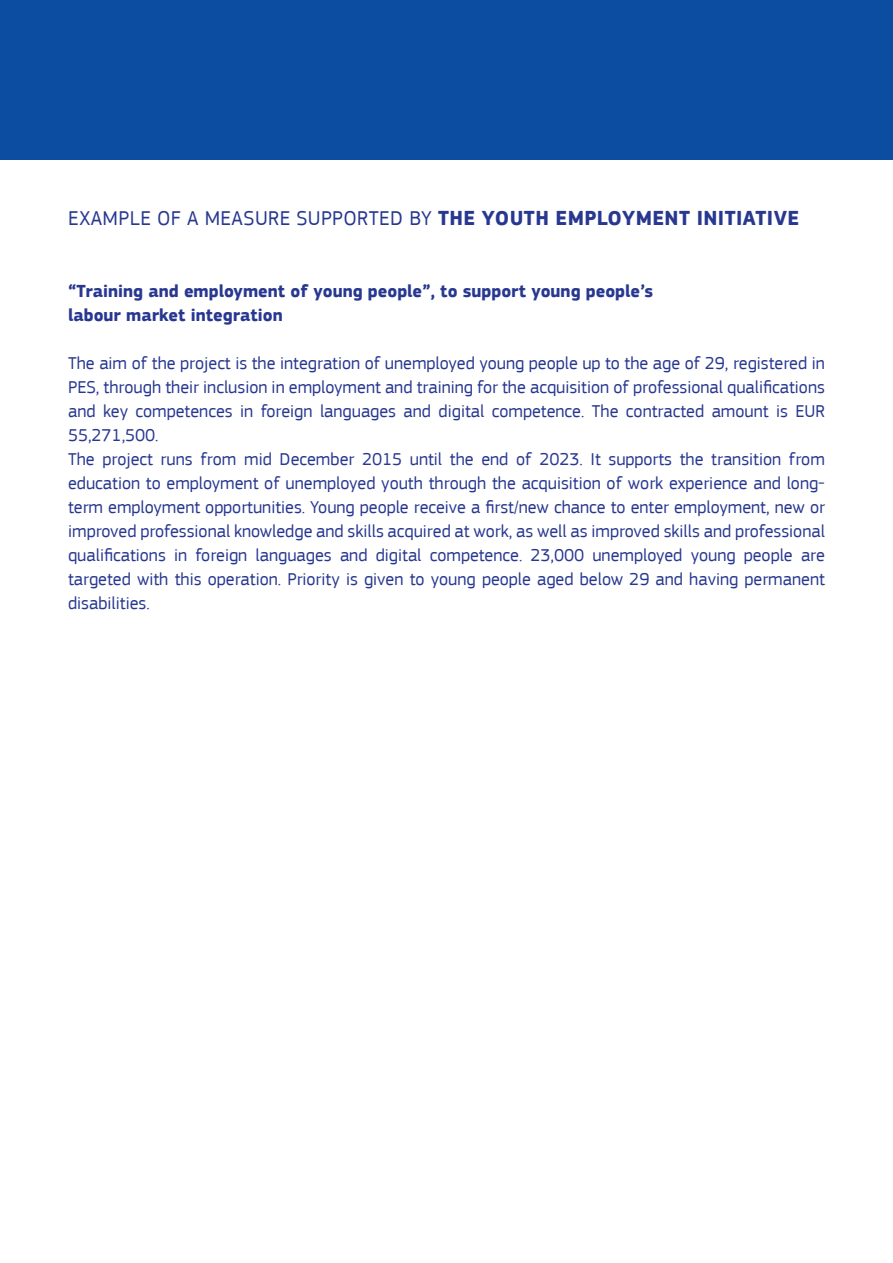
<style>
.page{position:relative;width:893px;height:1263px;background:#fff}
.page>*{position:absolute;margin:0;border:0;box-sizing:border-box;transform-origin:0 0}
.t1{font:21px "EC Square Sans Pro";letter-spacing:.02em;color:#283890}
.t2{font:18px/24px "EC Square Sans Pro";color:#283890}
.t3{font:700 18px/24px "EC Square Sans Pro";color:#283890}
.s1{font-weight:700}
</style>
<div class="page">
<div style="left:0;top:0;width:893px;height:160px;background:#0d4da1"></div>
<p class="t1" style="left:68px;top:205px;width:732px">EXAMPLE OF A MEASURE SUPPORTED BY <span class="s1">THE YOUTH EMPLOYMENT INITIATIVE</span></p>
<p class="t3" style="left:68px;top:279px;width:587px">“Training and employment of young people”, to support young people’s labour market integration</p>
<p class="t2" style="left:68px;top:351px;width:758px">The aim of the project is the integration of unemployed young people up to the age of 29, registered in PES, through their inclusion in employment and training for the acquisition of professional qualifications and key competences in foreign languages and digital competence. The contracted amount is EUR 55,271,500.<br>The project runs from mid December 2015 until the end of 2023. It supports the transition from education to employment of unemployed youth through the acquisition of work experience and long&shy;term employment opportunities. Young people receive a first/new chance to enter employment, new or improved professional knowledge and skills acquired at work, as well as improved skills and professional qualifications in foreign languages and digital competence. 23,000 unemployed young people are targeted with this operation. Priority is given to young people aged below 29 and having permanent disabilities.</p>
</div>
